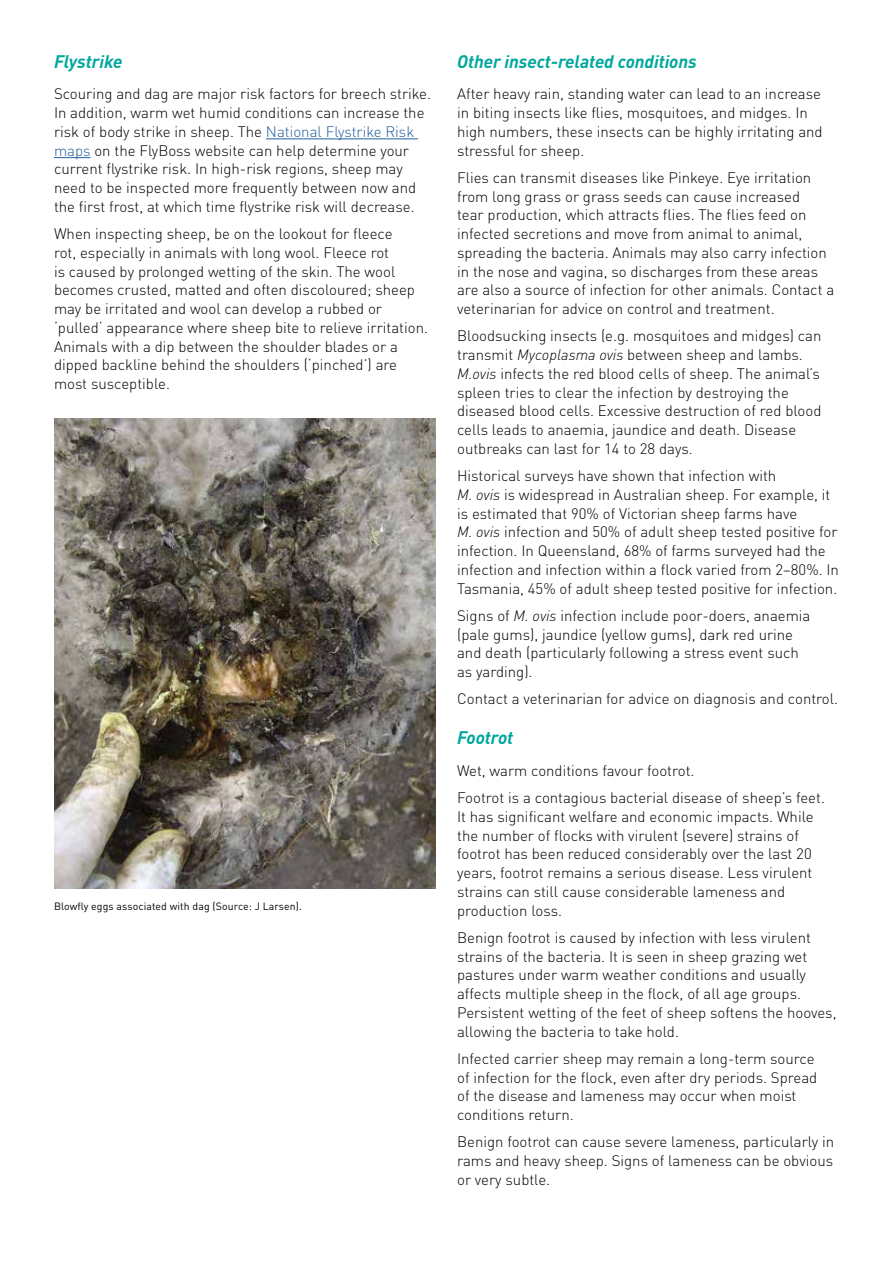
<style>
.page{position:relative;width:893px;height:1263px;background:#fff}
.page>*{position:absolute;margin:0;border:0;box-sizing:border-box;transform-origin:0 0}
.t1{font:italic 700 18px "DINOT";letter-spacing:-.005em;color:#00a79d}
.t2{font:300 15px/18.8px "DINOT";color:#000}
.t3{font:10.5px "DINOT";letter-spacing:.01em;color:#000}
.s1{color:#215e9e}
.s2{font-style:italic}
</style>
<div class="page">
<hr style="left:266px;top:139px;width:152px;height:1px;background:#215e9e">
<hr style="left:54px;top:157px;width:37px;height:1px;background:#215e9e">
<img style="left:54px;top:418px;width:382px;height:471px">
<p class="t1" style="left:54px;top:50px;width:70px">Flystrike</p>
<p class="t2" style="left:54px;top:84px;width:378px">Scouring and dag are major risk factors for breech strike.<br>In addition, warm wet humid conditions can increase the risk of body strike in sheep. The <span class="s1">National Flystrike Risk maps</span> on the FlyBoss website can help determine your current flystrike risk. In high-risk regions, sheep may need to be inspected more frequently between now and the first frost, at which time flystrike risk will decrease.</p>
<p class="t2" style="left:54px;top:224px;width:376px">When inspecting sheep, be on the lookout for fleece<br>rot, especially in animals with long wool. Fleece rot<br>is caused by prolonged wetting of the skin. The wool becomes crusted, matted and often discoloured; sheep may be irritated and wool can develop a rubbed or ‘pulled‘ appearance where sheep bite to relieve irritation.<br>Animals with a dip between the shoulder blades or a dipped backline behind the shoulders (‘pinched’) are most susceptible.</p>
<p class="t3" style="left:54px;top:899px;width:250px">Blowfly eggs associated with dag (Source: J Larsen).</p>
<p class="t1" style="left:457px;top:50px;width:241px">Other insect-related conditions</p>
<p class="t2" style="left:457px;top:84px;width:367px">After heavy rain, standing water can lead to an increase in biting insects like flies, mosquitoes, and midges. In high numbers, these insects can be highly irritating and stressful for sheep.</p>
<p class="t2" style="left:457px;top:168px;width:379px">Flies can transmit diseases like Pinkeye. Eye irritation from long grass or grass seeds can cause increased<br>tear production, which attracts flies. The flies feed on infected secretions and move from animal to animal, spreading the bacteria. Animals may also carry infection in the nose and vagina, so discharges from these areas are also a source of infection for other animals. Contact a veterinarian for advice on control and treatment.</p>
<p class="t2" style="left:457px;top:326px;width:366px">Bloodsucking insects (e.g. mosquitoes and midges) can transmit <span class="s2">Mycoplasma ovis</span> between sheep and lambs.<br><span class="s2">M.ovis</span> infects the red blood cells of sheep. The animal’s spleen tries to clear the infection by destroying the diseased blood cells. Excessive destruction of red blood cells leads to anaemia, jaundice and death. Disease outbreaks can last for 14 to 28 days.</p>
<p class="t2" style="left:457px;top:466px;width:383px">Historical surveys have shown that infection with<br><span class="s2">M. ovis</span> is widespread in Australian sheep. For example, it is estimated that 90% of Victorian sheep farms have<br><span class="s2">M. ovis</span> infection and 50% of adult sheep tested positive for infection. In Queensland, 68% of farms surveyed had the infection and infection within a flock varied from 2–80%. In Tasmania, 45% of adult sheep tested positive for infection.</p>
<p class="t2" style="left:457px;top:606px;width:355px">Signs of <span class="s2">M. ovis</span> infection include poor-doers, anaemia (pale gums), jaundice (yellow gums), dark red urine and death (particularly following a stress event such as yarding).</p>
<p class="t2" style="left:457px;top:689px;width:382px">Contact a veterinarian for advice on diagnosis and control.</p>
<p class="t1" style="left:457px;top:726px;width:58px">Footrot</p>
<p class="t2" style="left:457px;top:757px;width:369px;line-height:27.3px">Wet, warm conditions favour footrot.<br>Footrot is a contagious bacterial disease of sheep’s feet.</p>
<p class="t2" style="left:457px;top:807px;width:358px">It has significant welfare and economic impacts. While the number of flocks with virulent (severe) strains of footrot has been reduced considerably over the last 20 years, footrot remains a serious disease. Less virulent strains can still cause considerable lameness and production loss.</p>
<p class="t2" style="left:457px;top:928px;width:381px">Benign footrot is caused by infection with less virulent strains of the bacteria. It is seen in sheep grazing wet pastures under warm weather conditions and usually affects multiple sheep in the flock, of all age groups.<br>Persistent wetting of the feet of sheep softens the hooves, allowing the bacteria to take hold.</p>
<p class="t2" style="left:457px;top:1049px;width:362px">Infected carrier sheep may remain a long-term source of infection for the flock, even after dry periods. Spread of the disease and lameness may occur when moist conditions return.</p>
<p class="t2" style="left:457px;top:1132px;width:378px;text-align:justify">Benign footrot can cause severe lameness, particularly in rams and heavy sheep. Signs of lameness can be obvious or very subtle.</p>
</div>
